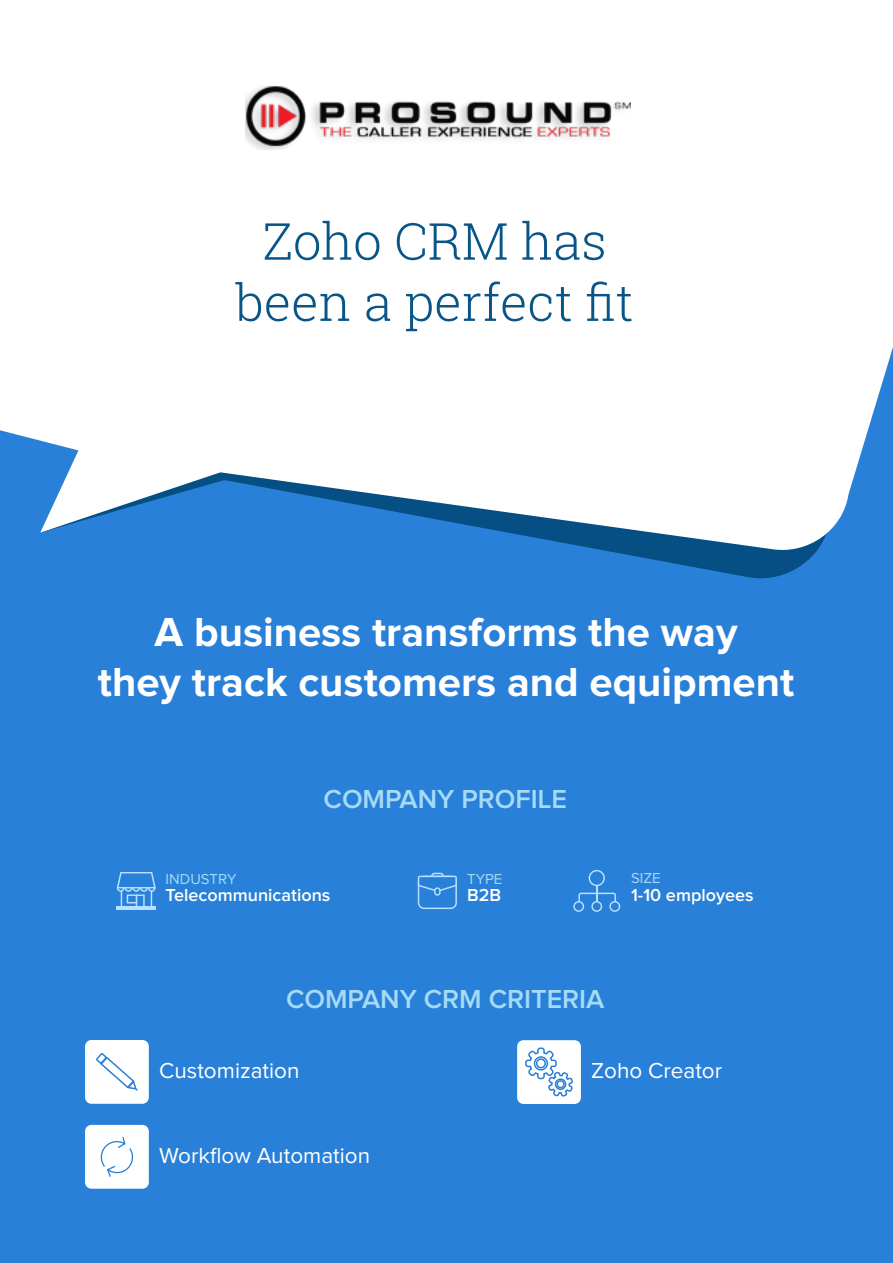
<style>
.page{position:relative;width:893px;height:1263px;background:#2980d9}
.page>*{position:absolute;margin:0;border:0;box-sizing:border-box;transform-origin:0 0}
.t1{font:300 51px "Roboto Slab";color:#0a5588}
.t2{font:700 42px "Proxima Nova";color:#fff}
.t3{font:600 27px "Proxima Nova";color:#a5dbf6}
.t4{font:22.5px "Proxima Nova";color:#fff}
.t5{font:600 18px "Proxima Nova";color:#fff}
.t6{font:15px "Proxima Nova";color:#a5dbf6}
</style>
<div class="page">
<svg style="left:629px;top:555px;width:184px;height:24px;fill:#054f85"></svg>
<svg style="left:0;top:0;width:893px;height:555px;background:#e8f1f9"></svg>
<div style="left:517px;top:1040px;width:64px;height:64px;background:#fff;border-radius:6px"></div>
<div style="left:85px;top:1040px;width:64px;height:64px;background:#fff;border-radius:6px"></div>
<svg style="left:117px;top:872px;width:39px;height:37px"></svg>
<hr style="left:116px;top:906px;width:39px;height:3px;background:#b5e0ff">
<svg style="left:418px;top:873px;width:39px;height:36px"></svg>
<svg style="left:573px;top:870px;width:47px;height:42px"></svg>
<svg style="left:96px;top:1053px;width:42px;height:38px"></svg>
<div style="left:85px;top:1125px;width:64px;height:64px;background:#fff;border-radius:6px"></div>
<img style="left:245px;top:86px;width:385px;height:64px">
<svg style="left:100px;top:1136px;width:34px;height:41px"></svg>
<svg style="left:525px;top:1047px;width:48px;height:50px"></svg>
<p class="t1" style="left:262px;top:206px;width:346px">Zoho CRM has</p>
<p class="t1" style="left:236px;top:267px;width:400px">been a perfect fit</p>
<p class="t2" style="left:155px;top:612px;width:584px">A business transforms the way</p>
<p class="t2" style="left:98px;top:663px;width:698px">they track customers and equipment</p>
<p class="t3" style="left:324px;top:787px;width:245px">COMPANY PROFILE</p>
<p class="t6" style="left:166px;top:872px;width:72px">INDUSTRY</p>
<p class="t5" style="left:166px;top:887px;width:166px">Telecommunications</p>
<p class="t6" style="left:467px;top:872px;width:37px">TYPE</p>
<p class="t5" style="left:467px;top:887px;width:36px">B2B</p>
<p class="t6" style="left:631px;top:871px;width:31px">SIZE</p>
<p class="t5" style="left:631px;top:886px;width:124px">1-10 employees</p>
<p class="t3" style="left:286px;top:986px;width:320px">COMPANY CRM CRITERIA</p>
<p class="t4" style="left:159px;top:1060px;width:142px">Customization</p>
<p class="t4" style="left:591px;top:1060px;width:133px">Zoho Creator</p>
<p class="t4" style="left:159px;top:1145px;width:212px">Workflow Automation</p>
</div>
